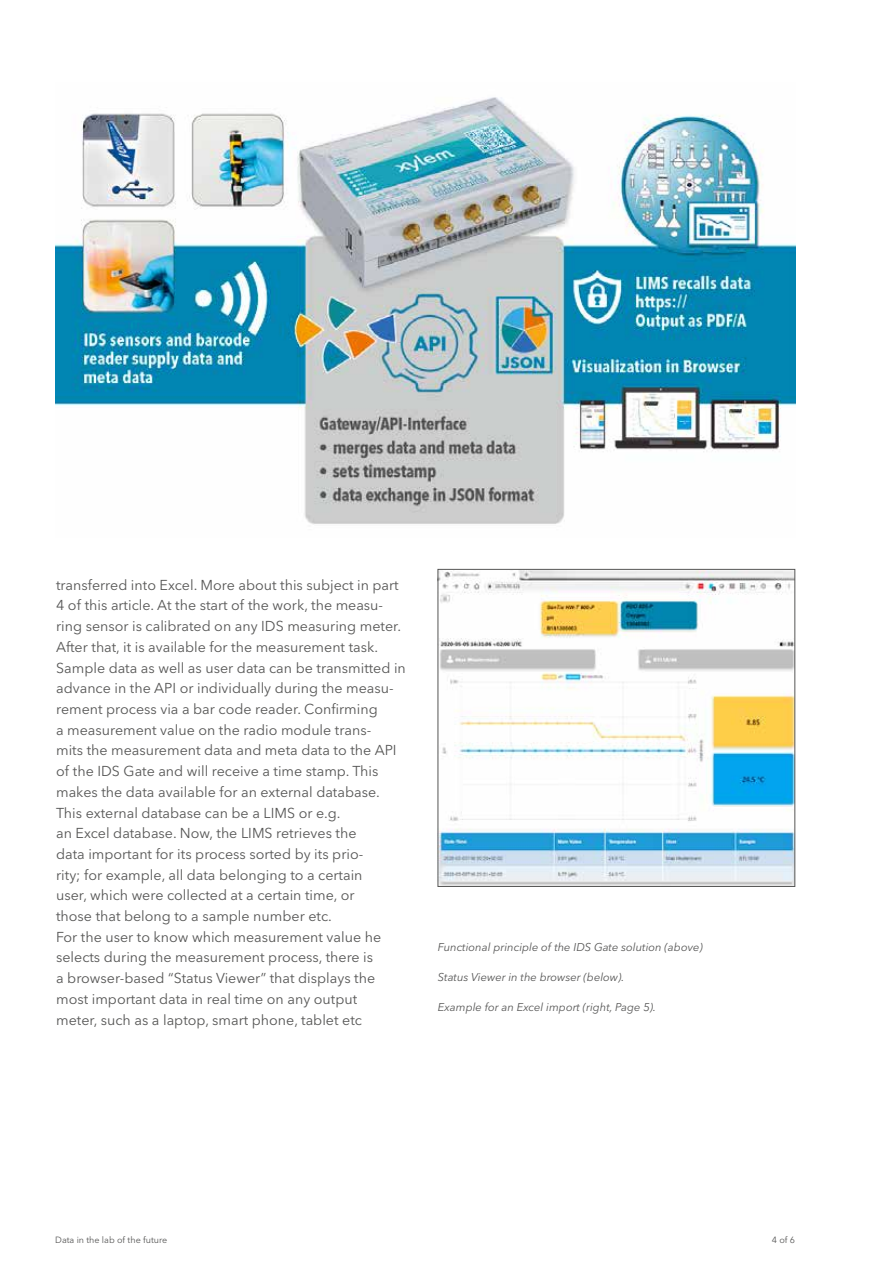
<style>
.page{position:relative;width:893px;height:1263px;background:#fff}
.page>*{position:absolute;margin:0;border:0;box-sizing:border-box;transform-origin:0 0}
.t1{font:14.25px/20.7px "Avenir Next LT Pro";color:#565655}
.t2{font:italic 11.25px "Avenir Next LT Pro";color:#565655}
.t3{font:9px "Avenir Next LT Pro";color:#565655}
</style>
<div class="page">
<img style="left:55px;top:97px;width:740px;height:427px">
<img style="left:440px;top:571px;width:353px;height:314px">
<div style="left:438px;top:569px;width:357px;height:318px;border:1px solid #565655"></div>
<p class="t1" style="left:56px;top:574px;width:351px">transferred into Excel. More about this subject in part 4 of this article. At the start of the work, the measu&shy;ring sensor is calibrated on any IDS measuring meter.<br>After that, it is available for the measurement task.<br>Sample data as well as user data can be transmitted in advance in the API or individually during the measu&shy;rement process via a bar code reader. Confirming<br>a measurement value on the radio module trans-<br>mits the measurement data and meta data to the API of the IDS Gate and will receive a time stamp. This makes the data available for an external database.<br>This external database can be a LIMS or e.g.<br>an Excel database. Now, the LIMS retrieves the<br>data important for its process sorted by its prio-<br>rity; for example, all data belonging to a certain<br>user, which were collected at a certain time, or<br>those that belong to a sample number etc.<br>For the user to know which measurement value he selects during the measurement process, there is<br>a browser-based “Status Viewer” that displays the most important data in real time on any output<br>meter, such as a laptop, smart phone, tablet etc</p>
<p class="t2" style="left:438px;top:940px;width:266px">Functional principle of the IDS Gate solution (above)</p>
<p class="t2" style="left:438px;top:970px;width:188px">Status Viewer in the browser (below).</p>
<p class="t2" style="left:438px;top:1000px;width:220px">Example for an Excel import (right, Page 5).</p>
<p class="t3" style="left:55px;top:1234px;width:114px">Data in the lab of the future</p>
<p class="t3" style="left:772px;top:1234px;width:25px">4 of 6</p>
</div>
